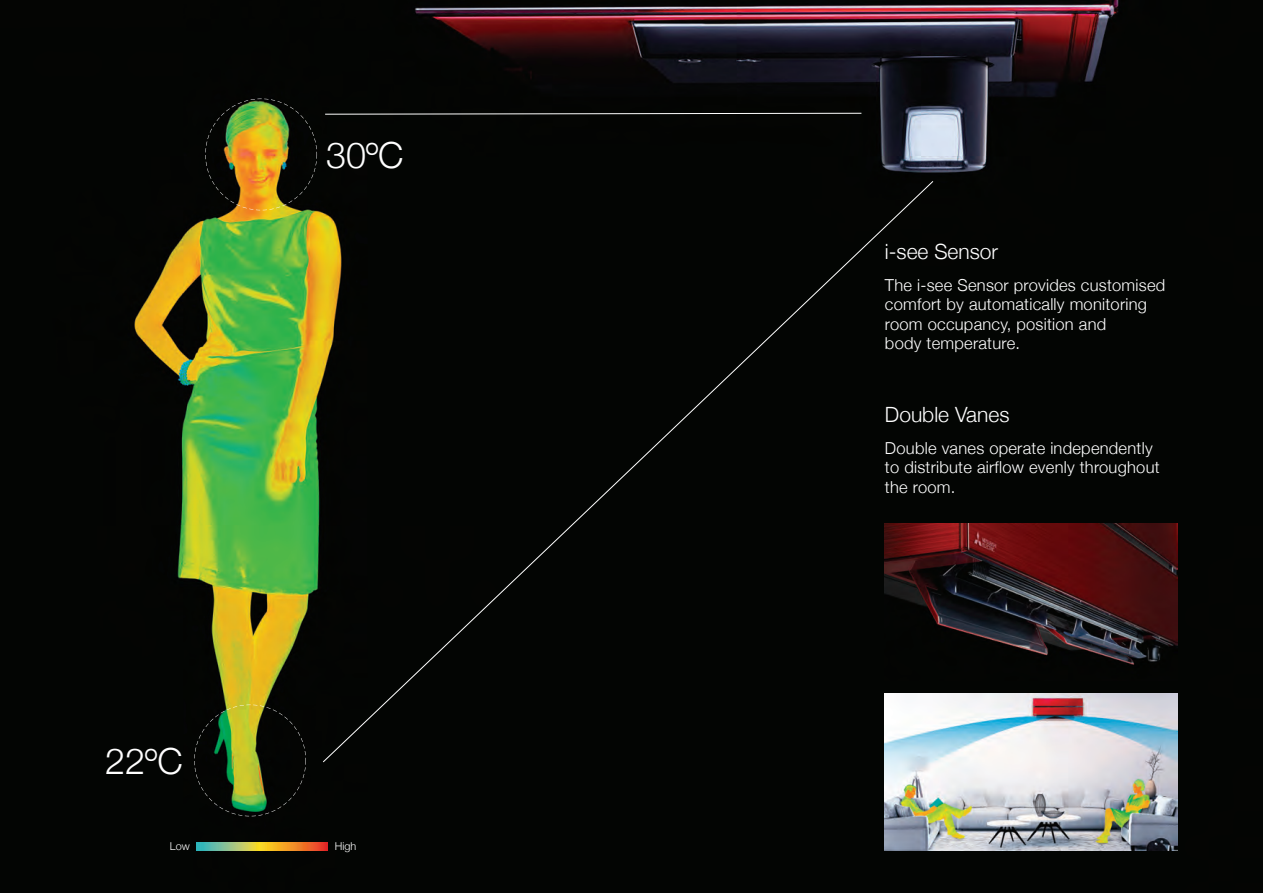
<style>
.page{position:relative;width:1263px;height:893px;background:#fff}
.page>*{position:absolute;margin:0;border:0;box-sizing:border-box;transform-origin:0 0}
.t1{font:300 36px "Helvetica Neue";color:#fff}
.t2{font:300 21px "Helvetica Neue";color:#fff}
.t3{font:300 16.5px/19.5px "Helvetica Neue";letter-spacing:.015em;color:#fff}
.t4{font:300 10.95px "Helvetica Neue";color:#fff}
</style>
<div class="page">
<img style="left:0;top:0;width:1263px;height:893px">
<svg style="left:205px;top:99px;width:112px;height:111px;background:#5d5017"></svg>
<svg style="left:194px;top:705px;width:112px;height:111px;background:#303d14"></svg>
<img style="left:933px;top:523px;width:244px;height:157px">
<img style="left:885px;top:693px;width:292px;height:157px">
<svg style="left:196px;top:843px;width:132px;height:8px"></svg>
<div style="left:323px;top:181px;width:610px;height:582px;background:#030503"></div>
<svg style="left:325px;top:113px;width:537px;height:2px"></svg>
<h1 class="t1" style="left:326px;top:133px;width:79px">30ºC</h1>
<h1 class="t1" style="left:105px;top:739px;width:79px">22ºC</h1>
<p class="t4" style="left:170px;top:840px;width:21px">Low</p>
<p class="t4" style="left:335px;top:840px;width:23px">High</p>
<p class="t2" style="left:885px;top:239px;width:115px">i-see Sensor</p>
<p class="t3" style="left:885px;top:275px;width:282px">The i-see Sensor provides customised comfort by automatically monitoring room occupancy, position and<br>body temperature.</p>
<p class="t2" style="left:885px;top:402px;width:126px">Double Vanes</p>
<p class="t3" style="left:885px;top:438px;width:276px">Double vanes operate independently to distribute airflow evenly throughout the room.</p>
</div>
